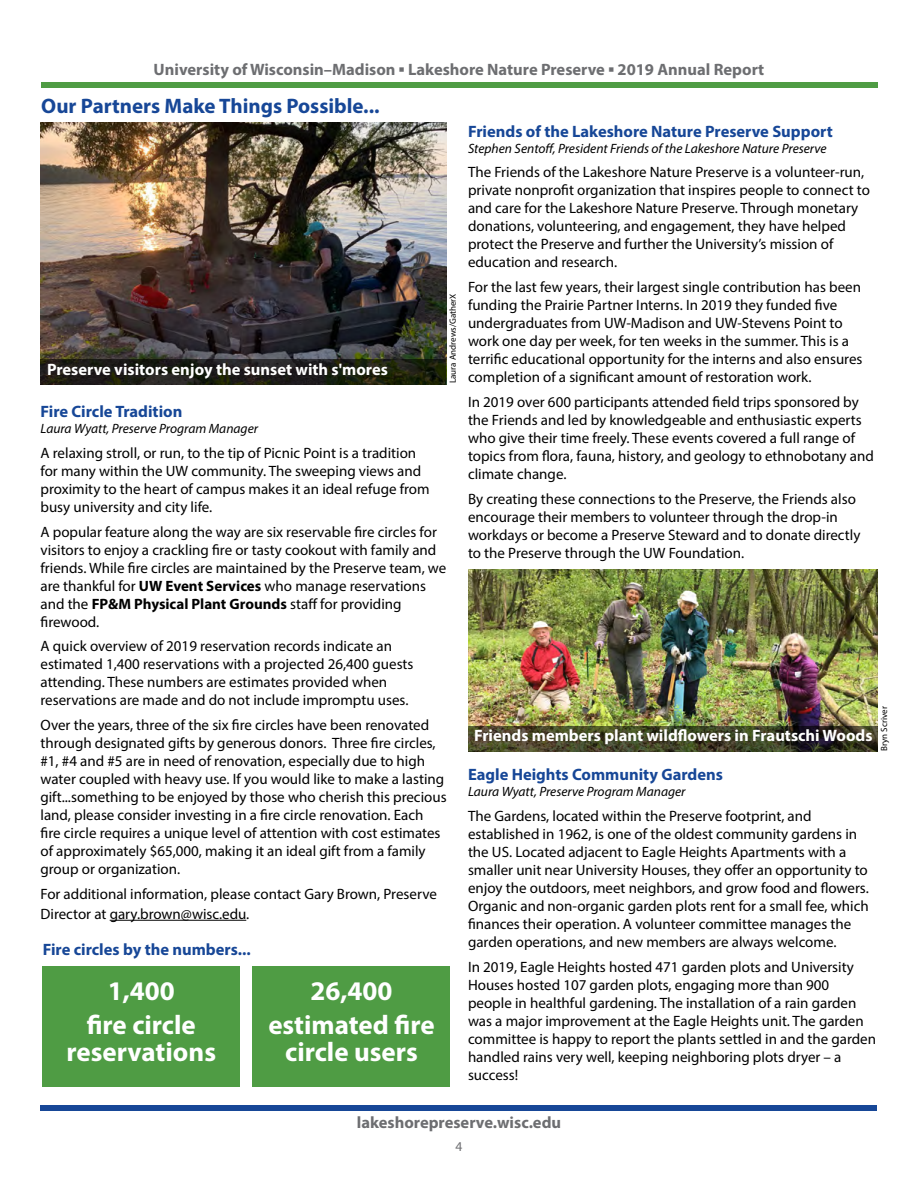
<style>
.page{position:relative;width:918px;height:1188px;background:#fff}
.page>*{position:absolute;margin:0;border:0;box-sizing:border-box;transform-origin:0 0}
.t1{font:700 27px/33.8px "Myriad Pro";color:#fff;text-align:center}
.t2{font:700 21px "Myriad Pro";color:#174797}
.t3{font:700 16.5px "Myriad Pro";color:#174797}
.t4{font:700 16.5px "Myriad Pro";color:#6d6e71}
.t5{font:700 16.5px "Myriad Pro";color:#fff}
.t6{font:15px/18px "Myriad Pro";color:#000}
.t7{font:italic 13.5px "Myriad Pro";color:#000}
.t8{font:13.5px "Myriad Pro";color:#6d6e71}
.t9{font:9px "Myriad Pro";color:#000}
.s1{font-family:"Arial"}
.s2{font-weight:700}
</style>
<div class="page">
<div style="left:40px;top:1105px;width:838px;height:5px;background:#174797"></div>
<div style="left:41px;top:83px;width:837px;height:5px;background:#4f9c44"></div>
<img style="left:468px;top:569px;width:410px;height:157px">
<img style="left:40px;top:123px;width:406px;height:236px">
<hr style="left:110px;top:920px;width:136px;height:1px;background:#000">
<div style="left:43px;top:966px;width:197px;height:121px;background:#4f9c44"></div>
<div style="left:253px;top:966px;width:197px;height:121px;background:#4f9c44"></div>
<svg style="left:468px;top:726px;width:410px;height:25px;background:#3f4026"></svg>
<svg style="left:40px;top:359px;width:406px;height:26px;background:#1e1e16"></svg>
<p class="t4" style="left:154px;top:58px;width:612px">University of Wisconsin–Madison <span class="s1">▪</span> Lakeshore Nature Preserve <span class="s1">▪</span> 2019 Annual Report</p>
<h2 class="t2" style="left:41px;top:92px;width:340px">Our Partners Make Things Possible...</h2>
<p class="t5" style="left:47px;top:358px;width:342px">Preserve visitors enjoy the sunset with s'mores</p>
<p class="t9" style="left:447px;top:383px;width:91px;rotate:-90deg">Laura Andrews/GatherX</p>
<p class="t3" style="left:40px;top:401px;width:143px">Fire Circle Tradition</p>
<p class="t7" style="left:40px;top:420px;width:219px">Laura Wyatt, Preserve Program Manager</p>
<p class="t6" style="left:40px;top:444px;width:391px">A relaxing stroll, or run, to the tip of Picnic Point is a tradition for many within the UW community. The sweeping views and proximity to the heart of campus makes it an ideal refuge from busy university and city life.</p>
<p class="t6" style="left:40px;top:522px;width:407px">A popular feature along the way are six reservable fire circles for visitors to enjoy a crackling fire or tasty cookout with family and friends. While fire circles are maintained by the Preserve team, we are thankful for <span class="s2">UW Event Services</span> who manage reservations and the <span class="s2">FP&amp;M Physical Plant Grounds</span> staff for providing firewood.</p>
<p class="t6" style="left:40px;top:637px;width:375px">A quick overview of 2019 reservation records indicate an estimated 1,400 reservations with a projected 26,400 guests attending. These numbers are estimates provided when reservations are made and do not include impromptu uses.</p>
<p class="t6" style="left:40px;top:716px;width:408px">Over the years, three of the six fire circles have been renovated through designated gifts by generous donors. Three fire circles, #1, #4 and #5 are in need of renovation, especially due to high water coupled with heavy use. If you would like to make a lasting gift...something to be enjoyed by those who cherish this precious land, please consider investing in a fire circle renovation. Each fire circle requires a unique level of attention with cost estimates of approximately $65,000, making it an ideal gift from a family group or organization.</p>
<p class="t6" style="left:40px;top:884px;width:398px;line-height:19.8px">For additional information, please contact Gary Brown, Preserve<br>Director at gary.brown@wisc.edu.</p>
<p class="t3" style="left:43px;top:939px;width:210px">Fire circles by the numbers...</p>
<h1 class="t1" style="left:87px;top:973px;width:111px">1,400 fire circle</h1>
<h1 class="t1" style="left:66px;top:1034px;width:151px">reservations</h1>
<h1 class="t1" style="left:268px;top:973px;width:168px">26,400 estimated fire</h1>
<h1 class="t1" style="left:285px;top:1034px;width:134px">circle users</h1>
<p class="t3" style="left:468px;top:120px;width:366px">Friends of the Lakeshore Nature Preserve Support</p>
<p class="t7" style="left:468px;top:140px;width:360px">Stephen Sentoff, President Friends of the Lakeshore Nature Preserve</p>
<p class="t6" style="left:468px;top:163px;width:403px">The Friends of the Lakeshore Nature Preserve is a volunteer-run, private nonprofit organization that inspires people to connect to and care for the Lakeshore Nature Preserve. Through monetary donations, volunteering, and engagement, they have helped protect the Preserve and further the University’s mission of education and research.</p>
<p class="t6" style="left:468px;top:278px;width:396px">For the last few years, their largest single contribution has been funding the Prairie Partner Interns. In 2019 they funded five undergraduates from UW-Madison and UW-Stevens Point to work one day per week, for ten weeks in the summer. This is a terrific educational opportunity for the interns and also ensures completion of a significant amount of restoration work.</p>
<p class="t6" style="left:468px;top:393px;width:407px">In 2019 over 600 participants attended field trips sponsored by the Friends and led by knowledgeable and enthusiastic experts who give their time freely. These events covered a full range of topics from flora, fauna, history, and geology to ethnobotany and climate change.</p>
<p class="t6" style="left:468px;top:489px;width:394px">By creating these connections to the Preserve, the Friends also encourage their members to volunteer through the drop-in workdays or become a Preserve Steward and to donate directly to the Preserve through the UW Foundation.</p>
<p class="t5" style="left:474px;top:725px;width:400px">Friends members plant wildflowers in Frautschi Woods</p>
<p class="t9" style="left:879px;top:751px;width:46px;rotate:-90deg">Bryn Scriver</p>
<p class="t3" style="left:468px;top:764px;width:257px">Eagle Heights Community Gardens</p>
<p class="t7" style="left:468px;top:783px;width:219px">Laura Wyatt, Preserve Program Manager</p>
<p class="t6" style="left:468px;top:807px;width:402px">The Gardens, located within the Preserve footprint, and established in 1962, is one of the oldest community gardens in the US. Located adjacent to Eagle Heights Apartments with a smaller unit near University Houses, they offer an opportunity to enjoy the outdoors, meet neighbors, and grow food and flowers.<br>Organic and non-organic garden plots rent for a small fee, which finances their operation. A volunteer committee manages the garden operations, and new members are always welcome.</p>
<p class="t6" style="left:468px;top:957px;width:410px">In 2019, Eagle Heights hosted 471 garden plots and University Houses hosted 107 garden plots, engaging more than 900 people in healthful gardening. The installation of a rain garden was a major improvement at the Eagle Heights unit. The garden committee is happy to report the plants settled in and the garden handled rains very well, keeping neighboring plots dryer – a success!</p>
<p class="t4" style="left:357px;top:1112px;width:206px">lakeshorepreserve.wisc.edu</p>
<p class="t8" style="left:456px;top:1138px;width:8px">4</p>
</div>
